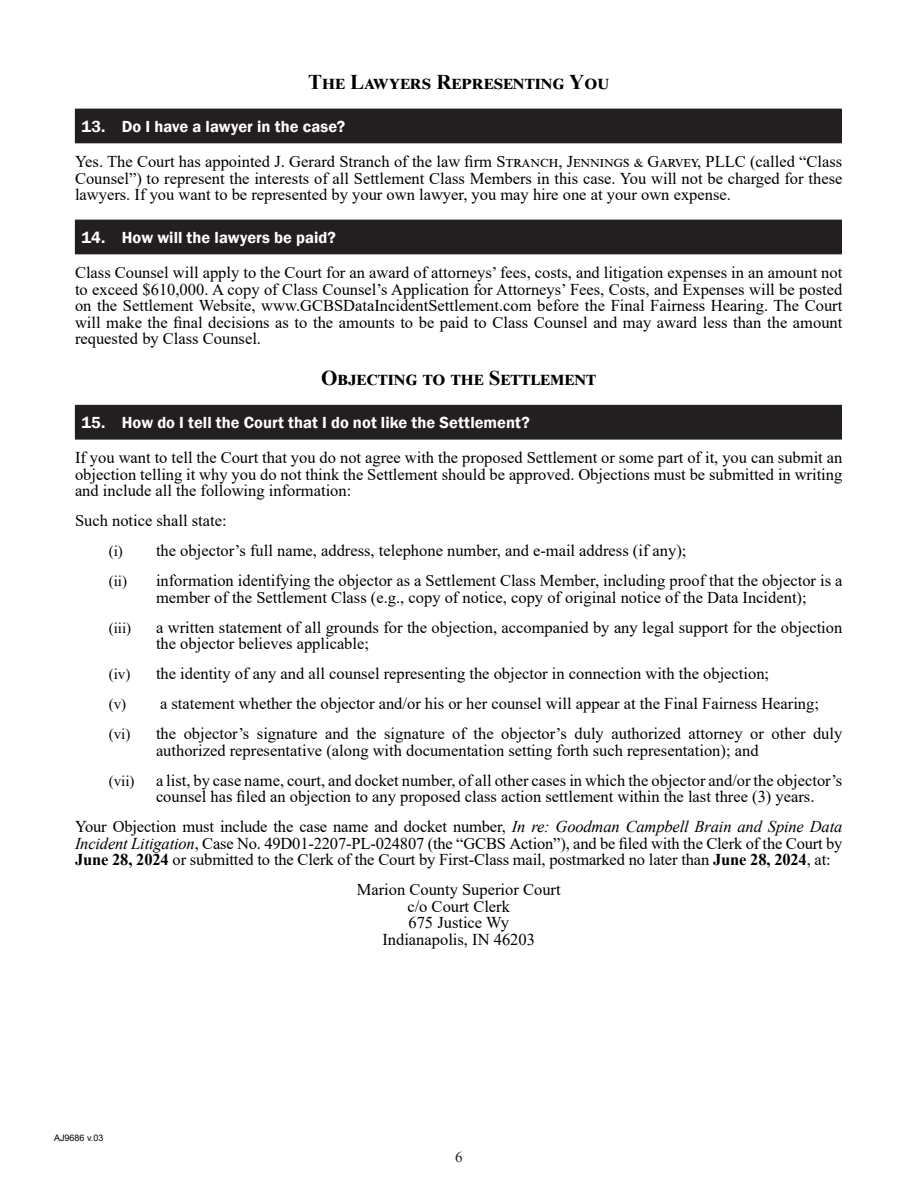
<style>
.page{position:relative;width:918px;height:1188px;background:#fff}
.page>*{position:absolute;margin:0;border:0;box-sizing:border-box;transform-origin:0 0}
.t1{font:700 21px "Times New Roman";color:#000}
.Body_Text{font:16.5px/16.5px "Times New Roman";color:#000;text-align:justify}
.t2{font:600 16.5px "Franklin Gothic";letter-spacing:.005em;color:#fff}
.t3{font:15px "Times New Roman";color:#000}
.t4{font:15px "Times New Roman";color:#231f20}
.t5{font:9px "Arial";color:#000}
.s1{font-size:15px}
.s2{font-style:italic}
.s3{font-weight:700}
</style>
<div class="page">
<div style="left:75px;top:109px;width:766px;height:34px;background:#231f20"></div>
<hr style="left:841px;top:109px;width:1px;height:33px;background:#231f20">
<hr style="left:75px;top:142px;width:767px;height:1px;background:#231f20">
<div style="left:75px;top:220px;width:766px;height:34px;background:#231f20"></div>
<hr style="left:841px;top:220px;width:1px;height:33px;background:#231f20">
<hr style="left:75px;top:253px;width:767px;height:1px;background:#231f20">
<div style="left:75px;top:405px;width:766px;height:34px;background:#231f20"></div>
<hr style="left:75px;top:405px;width:767px;height:1px;background:#231f20">
<hr style="left:841px;top:406px;width:1px;height:33px;background:#231f20">
<hr style="left:75px;top:439px;width:767px;height:1px;background:#231f20">
<p class="t1" style="left:308px;top:67px;width:303px">The Lawyers Representing You</p>
<p class="t2" style="left:81px;top:116px;width:265px">13. Do I have a lawyer in the case?</p>
<p class="Body_Text" style="left:75px;top:153px;width:769px">Yes. The Court has appointed J. Gerard Stranch of the law firm Stranch, Jennings &amp; Garvey, PLLC (called “Class Counsel”) to represent the interests of all Settlement Class Members in this case. You will not be charged for these lawyers. If you want to be represented by your own lawyer, you may hire one at your own expense.</p>
<p class="t2" style="left:81px;top:227px;width:256px">14. How will the lawyers be paid?</p>
<p class="Body_Text" style="left:75px;top:264px;width:769px">Class Counsel will apply to the Court for an award of attorneys’ fees, costs, and litigation expenses in an amount not to exceed $610,000. A copy of Class Counsel’s Application for Attorneys’ Fees, Costs, and Expenses will be posted on the Settlement Website, www.GCBSDataIncidentSettlement.com before the Final Fairness Hearing. The Court will make the final decisions as to the amounts to be paid to Class Counsel and may award less than the amount requested by Class Counsel.</p>
<p class="t1" style="left:321px;top:363px;width:277px">Objecting to the Settlement</p>
<p class="t2" style="left:81px;top:412px;width:450px">15. How do I tell the Court that I do not like the Settlement?</p>
<p class="Body_Text" style="left:75px;top:449px;width:769px">If you want to tell the Court that you do not agree with the proposed Settlement or some part of it, you can submit an objection telling it why you do not think the Settlement should be approved. Objections must be submitted in writing and include all the following information:</p>
<p class="Body_Text" style="left:75px;top:512px;width:153px">Such notice shall state:</p>
<p class="Body_Text" style="left:109px;top:542px;width:579px"><span class="s1">(i)</span> the objector’s full name, address, telephone number, and e-mail address (if any);</p>
<p class="Body_Text" style="left:156px;top:572px;width:688px;text-indent:-47px"><span class="s1">(ii)</span> information identifying the objector as a Settlement Class Member, including proof that the objector is a member of the Settlement Class (e.g., copy of notice, copy of original notice of the Data Incident);</p>
<p class="t3" style="left:109px;top:617px;width:24px">(iii)</p>
<p class="Body_Text" style="left:156px;top:619px;width:688px">a written statement of all grounds for the objection, accompanied by any legal support for the objection the objector believes applicable;</p>
<p class="Body_Text" style="left:109px;top:665px;width:662px"><span class="s1">(iv)</span> the identity of any and all counsel representing the objector in connection with the objection;</p>
<p class="Body_Text" style="left:109px;top:695px;width:712px"><span class="s1">(v)</span> a statement whether the objector and/or his or her counsel will appear at the Final Fairness Hearing;</p>
<p class="Body_Text" style="left:156px;top:725px;width:688px;text-indent:-47px"><span class="s1">(vi)</span> the objector’s signature and the signature of the objector’s duly authorized attorney or other duly authorized representative (along with documentation setting forth such representation); and</p>
<p class="t3" style="left:109px;top:770px;width:27px">(vii)</p>
<p class="Body_Text" style="left:156px;top:772px;width:688px">a list, by case name, court, and docket number, of all other cases in which the objector and/or the objector’s counsel has filed an objection to any proposed class action settlement within the last three (3) years.</p>
<p class="Body_Text" style="left:75px;top:818px;width:769px">Your Objection must include the case name and docket number, <span class="s2">In re: Goodman Campbell Brain and Spine Data Incident Litigation</span>, Case No. 49D01-2207-PL-024807 (the “GCBS Action”), and be filed with the Clerk of the Court by <span class="s3">June 28, 2024</span> or submitted to the Clerk of the Court by First-Class mail, postmarked no later than <span class="s3">June 28, 2024</span>, at:</p>
<p class="Body_Text" style="left:357px;top:881px;width:205px">Marion County Superior Court</p>
<p class="Body_Text" style="left:407px;top:898px;width:104px">c/o Court Clerk</p>
<p class="Body_Text" style="left:408px;top:914px;width:102px">675 Justice Wy</p>
<p class="Body_Text" style="left:382px;top:931px;width:154px">Indianapolis, IN 46203</p>
<p class="t5" style="left:54px;top:1131px;width:51px">AJ9686 v.03</p>
<p class="t4" style="left:455px;top:1146px;width:9px">6</p>
</div>
